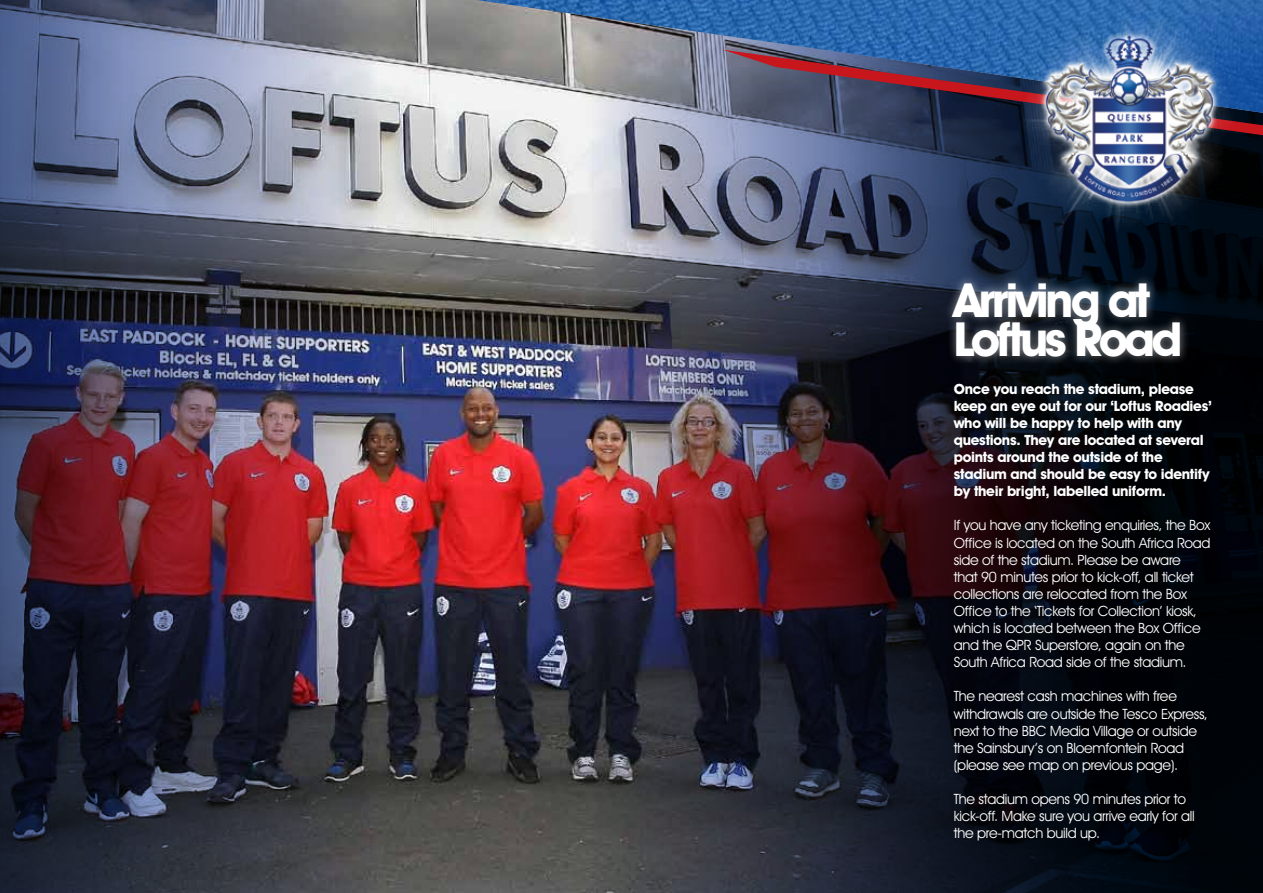
<style>
.page{position:relative;width:1263px;height:893px;background:#fff}
.page>*{position:absolute;margin:0;border:0;box-sizing:border-box;transform-origin:0 0}
.t1{font:700 47.25px/39.3px "Avant Garde IT Cby BT";letter-spacing:-.07em;color:#fff}
.t2{font:14.25px/17.1px "Avant Garde IT Cby BT";letter-spacing:-.02em;color:#fff}
.t3{font:700 14.25px/17.1px "Avant Garde IT Cby BT";letter-spacing:-.02em;color:#fff}
</style>
<div class="page">
<img style="left:379px;top:0;width:210px;height:893px">
<img style="left:589px;top:113px;width:155px;height:780px">
<svg style="left:744px;top:135px;width:519px;height:758px;background:#18141e"></svg>
<div style="left:943px;top:274px;width:246px;height:92px;background:#fff;opacity:.5"></div>
<img style="left:122px;top:0;width:257px;height:893px">
<svg style="left:0;top:0;width:122px;height:893px;background:#36334c"></svg>
<img style="left:477px;top:0;width:245px;height:113px">
<svg style="left:708px;top:0;width:264px;height:76px;background:#326bad"></svg>
<svg style="left:722px;top:50px;width:250px;height:85px;background:#534e6b"></svg>
<svg style="left:668px;top:168px;width:304px;height:35px;background:#596585"></svg>
<img style="left:972px;top:0;width:291px;height:273px">
<h1 class="t1" style="left:954px;top:280px;width:230px">Arriving at<br>Loftus Road</h1>
<p class="t3" style="left:954px;top:380px;width:259px">Once you reach the stadium, please keep an eye out for our ‘Loftus Roadies’ who will be happy to help with any questions. They are located at several points around the outside of the stadium and should be easy to identify by their bright, labelled uniform.</p>
<p class="t2" style="left:954px;top:517px;width:258px">If you have any ticketing enquiries, the Box Office is located on the South Africa Road side of the stadium. Please be aware<br>that 90 minutes prior to kick-off, all ticket collections are relocated from the Box Office to the ‘Tickets for Collection’ kiosk, which is located between the Box Office and the QPR Superstore, again on the South Africa Road side of the stadium.</p>
<p class="t2" style="left:954px;top:688px;width:255px">The nearest cash machines with free withdrawals are outside the Tesco Express, next to the BBC Media Village or outside the Sainsbury’s on Bloemfontein Road (please see map on previous page).</p>
<p class="t2" style="left:954px;top:790px;width:242px">The stadium opens 90 minutes prior to kick-off. Make sure you arrive early for all the pre-match build up.</p>
</div>
